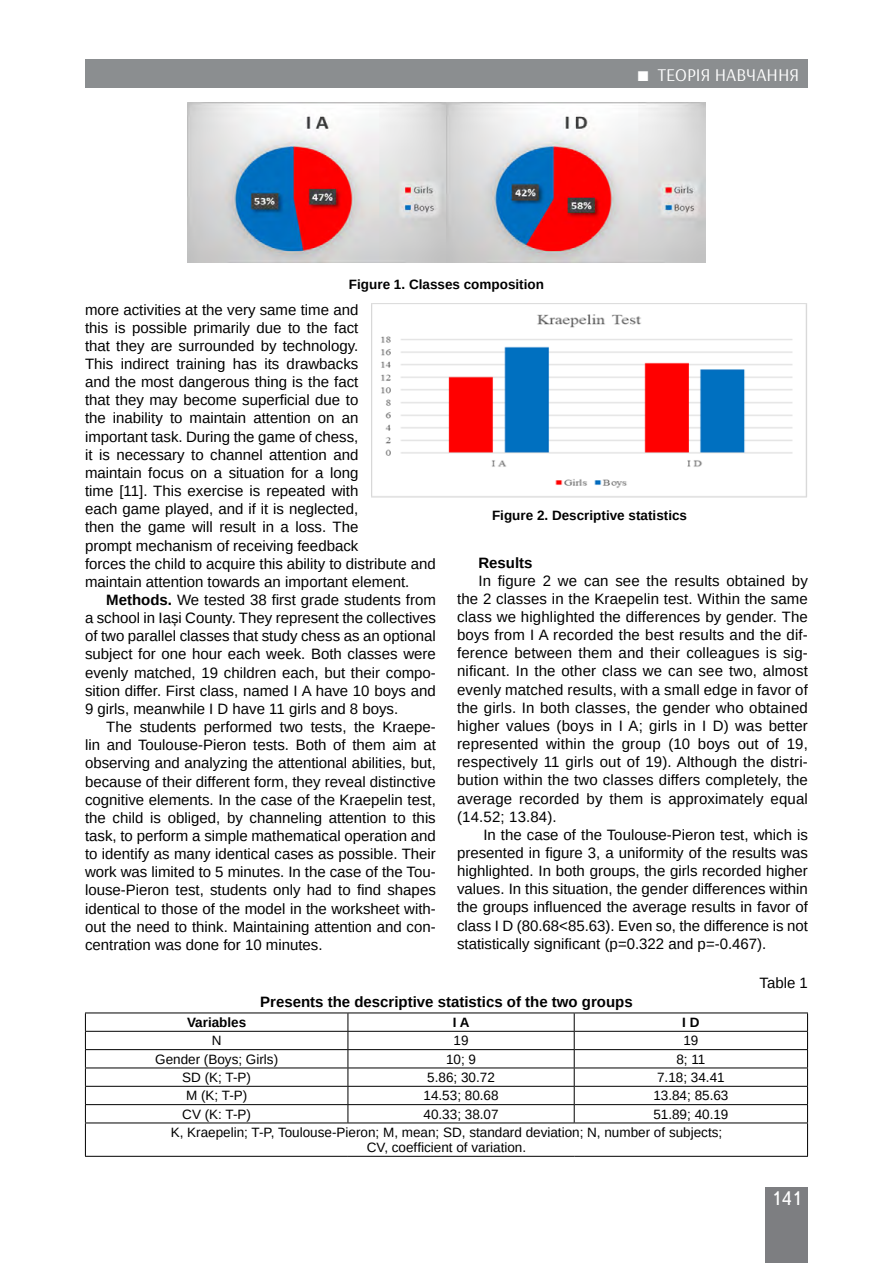
<style>
.page{position:relative;width:893px;height:1263px;background:#fff}
.page>*{position:absolute;margin:0;border:0;box-sizing:border-box;transform-origin:0 0}
.t1{font:19.5px "Ukrainian Text";color:#fff}
.t2{font:18px "Arsenal";color:#fff}
.t3{font:15px/18.1px "Arimo";color:#000;text-align:justify}
.t4{font:700 15px "Arimo";color:#000}
.t5{font:13.5px/18.3px "Arimo";color:#000}
.t6{font:700 13.5px "Arimo";color:#000}
.s1{font-weight:700}
</style>
<div class="page">
<div style="left:765px;top:1187px;width:43px;height:76px;background:#7d7e81"></div>
<div style="left:85px;top:60px;width:723px;height:28px;background:#8b8e90"></div>
<img style="left:187px;top:102px;width:518px;height:161px">
<img style="left:371px;top:304px;width:436px;height:193px">
<hr style="left:85px;top:1012px;width:263px;height:1px;background:#000">
<hr style="left:348px;top:1012px;width:226px;height:1px;background:#000">
<hr style="left:574px;top:1012px;width:234px;height:1px;background:#000">
<hr style="left:85px;top:1031px;width:263px;height:1px;background:#000">
<hr style="left:348px;top:1031px;width:226px;height:1px;background:#000">
<hr style="left:574px;top:1031px;width:234px;height:1px;background:#000">
<hr style="left:85px;top:1049px;width:263px;height:1px;background:#000">
<hr style="left:348px;top:1049px;width:226px;height:1px;background:#000">
<hr style="left:574px;top:1049px;width:234px;height:1px;background:#000">
<hr style="left:85px;top:1067px;width:263px;height:1px;background:#000">
<hr style="left:348px;top:1067px;width:226px;height:1px;background:#000">
<hr style="left:574px;top:1067px;width:234px;height:1px;background:#000">
<hr style="left:85px;top:1086px;width:263px;height:1px;background:#000">
<hr style="left:348px;top:1086px;width:226px;height:1px;background:#000">
<hr style="left:574px;top:1086px;width:234px;height:1px;background:#000">
<hr style="left:85px;top:1104px;width:263px;height:1px;background:#000">
<hr style="left:348px;top:1104px;width:226px;height:1px;background:#000">
<hr style="left:574px;top:1104px;width:234px;height:1px;background:#000">
<hr style="left:85px;top:1122px;width:263px;height:1px;background:#000">
<hr style="left:348px;top:1122px;width:226px;height:1px;background:#000">
<hr style="left:574px;top:1122px;width:234px;height:1px;background:#000">
<hr style="left:85px;top:1156px;width:263px;height:1px;background:#000">
<hr style="left:348px;top:1156px;width:226px;height:1px;background:#000">
<hr style="left:574px;top:1156px;width:234px;height:1px;background:#000">
<svg style="left:85px;top:1013px;width:1px;height:109px"></svg>
<hr style="left:85px;top:1123px;width:1px;height:33px;background:#000">
<svg style="left:348px;top:1013px;width:1px;height:109px"></svg>
<svg style="left:574px;top:1013px;width:1px;height:109px"></svg>
<svg style="left:807px;top:1013px;width:1px;height:109px"></svg>
<hr style="left:807px;top:1123px;width:1px;height:33px;background:#000">
<p class="t6" style="left:349px;top:275px;width:197px">Figure 1. Classes composition</p>
<p class="t2" style="left:658px;top:64px;width:143px">ТЕОРІЯ НАВЧАННЯ</p>
<p class="t3" style="left:85px;top:300px;width:352px;text-align:left">more activities at the very same time and<br>this is possible primarily due to the fact<br>that they are surrounded by technology.<br>This indirect training has its drawbacks<br>and the most dangerous thing is the fact<br>that they may become superficial due to<br>the inability to maintain attention on an<br>important task. During the game of chess,<br>it is necessary to channel attention and<br>maintain focus on a situation for a long<br>time [11]. This exercise is repeated with<br>each game played, and if it is neglected,<br>then the game will result in a loss. The<br>prompt mechanism of receiving feedback<br>forces the child to acquire this ability to distribute and maintain attention towards an important element.</p>
<p class="t3" style="left:85px;top:591px;width:352px;text-indent:21px"><span class="s1">Methods.</span> We tested 38 first grade students from a school in Iași County. They represent the collectives of two parallel classes that study chess as an optional subject for one hour each week. Both classes were evenly matched, 19 children each, but their compo&shy;sition differ. First class, named I A have 10 boys and 9 girls, meanwhile I D have 11 girls and 8 boys.</p>
<p class="t3" style="left:85px;top:718px;width:352px;text-indent:21px">The students performed two tests, the Kraepe&shy;lin and Toulouse-Pieron tests. Both of them aim at observing and analyzing the attentional abilities, but, because of their different form, they reveal distinctive cognitive elements. In the case of the Kraepelin test, the child is obliged, by channeling attention to this task, to perform a simple mathematical operation and to identify as many identical cases as possible. Their work was limited to 5 minutes. In the case of the Tou&shy;louse-Pieron test, students only had to find shapes identical to those of the model in the worksheet with&shy;out the need to think. Maintaining attention and con&shy;centration was done for 10 minutes.</p>
<p class="t6" style="left:492px;top:506px;width:197px">Figure 2. Descriptive statistics</p>
<p class="t4" style="left:478px;top:552px;width:56px">Results</p>
<p class="t3" style="left:457px;top:571px;width:352px;text-indent:21px">In figure 2 we can see the results obtained by the 2 classes in the Kraepelin test. Within the same class we highlighted the differences by gender. The boys from I A recorded the best results and the dif&shy;ference between them and their colleagues is sig&shy;nificant. In the other class we can see two, almost evenly matched results, with a small edge in favor of the girls. In both classes, the gender who obtained higher values (boys in I A; girls in I D) was better represented within the group (10 boys out of 19, respectively 11 girls out of 19). Although the distri&shy;bution within the two classes differs completely, the average recorded by them is approximately equal (14.52; 13.84).</p>
<p class="t3" style="left:457px;top:826px;width:352px;text-indent:26px">In the case of the Toulouse-Pieron test, which is presented in figure 3, a uniformity of the results was highlighted. In both groups, the girls recorded higher values. In this situation, the gender differences within the groups influenced the average results in favor of class I D (80.68&lt;85.63). Even so, the difference is not statistically significant (p=0.322 and p=-0.467).</p>
<p class="t3" style="left:760px;top:974px;width:50px">Table 1</p>
<p class="t4" style="left:260px;top:991px;width:374px">Presents the descriptive statistics of the two groups</p>
<p class="t6" style="left:187px;top:1013px;width:61px">Variables</p>
<p class="t6" style="left:453px;top:1013px;width:18px">I A</p>
<p class="t6" style="left:682px;top:1013px;width:19px">I D</p>
<p class="t5" style="left:212px;top:1032px;width:11px">N</p>
<p class="t5" style="left:454px;top:1032px;width:17px">19</p>
<p class="t5" style="left:683px;top:1032px;width:17px">19</p>
<p class="t5" style="left:155px;top:1050px;width:125px">Gender (Boys; Girls)</p>
<p class="t5" style="left:446px;top:1050px;width:32px">10; 9</p>
<p class="t5" style="left:676px;top:1050px;width:31px">8; 11</p>
<p class="t5" style="left:182px;top:1068px;width:70px">SD (K; T-P)</p>
<p class="t5" style="left:427px;top:1068px;width:69px">5.86; 30.72</p>
<p class="t5" style="left:657px;top:1068px;width:69px">7.18; 34.41</p>
<p class="t5" style="left:186px;top:1087px;width:63px">M (K; T-P)</p>
<p class="t5" style="left:424px;top:1087px;width:77px">14.53; 80.68</p>
<p class="t5" style="left:653px;top:1087px;width:77px">13.84; 85.63</p>
<p class="t5" style="left:182px;top:1105px;width:70px">CV (K: T-P)</p>
<p class="t5" style="left:424px;top:1105px;width:77px">40.33; 38.07</p>
<p class="t5" style="left:171px;top:1105px;width:559px;text-indent:483px">51.89; 40.19<br>K, Kraepelin; T-P, Toulouse-Pieron; M, mean; SD, standard deviation; N, number of subjects;</p>
<p class="t5" style="left:367px;top:1138px;width:161px">CV, coefficient of variation.</p>
<h1 class="t1" style="left:771px;top:1188px;width:32px">141</h1>
</div>
